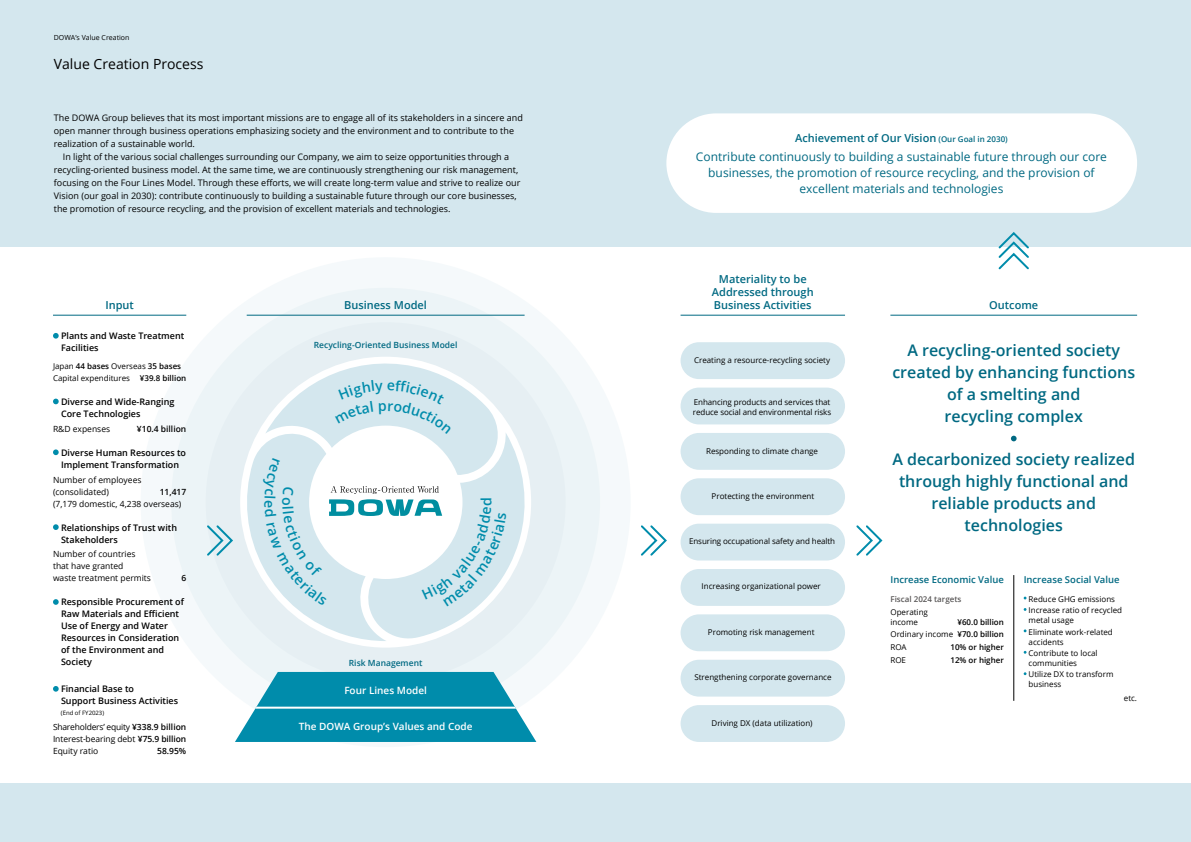
<style>
.page{position:relative;width:1191px;height:842px;background:#d4e7ee}
.page>*{position:absolute;margin:0;border:0;box-sizing:border-box;transform-origin:0 0}
.t1{font:600 16px/22px "Open Sans";color:#006982;text-align:center}
.t2{font:600 14.1px "Open Sans";color:#008cab}
.t3{font:14px "Open Sans";color:#000}
.t4{font:12px/16px "Open Sans";color:#006982;text-align:center}
.t5{font:600 11px/13px "Open Sans";color:#006982;text-align:center}
.t6{font:600 10px "Open Sans";color:#fff}
.t7{font:600 9.5px "Open Sans";color:#006982}
.t8{font:9px "Open Sans";color:#000}
.t9{font:600 9px/12px "Open Sans";color:#000}
.t10{font:8.5px/12px "Open Sans";color:#000}
.t11{font:600 8.5px "Open Sans";color:#006982}
.t12{font:600 8.5px "Open Sans";color:#000}
.t13{font:8px/11.4px "Open Sans";color:#000}
.t14{font:600 8px/12.8px "Open Sans";color:#000;text-align:justify}
.t15{font:600 8px "Open Sans";color:#595757}
.t16{font:7px "Open Sans";color:#000}
.t17{font:6px "Open Sans";color:#000}
.s1{font-weight:600}
.s2{font-size:8px}
.s3{font-weight:400}
</style>
<div class="page">
<div style="left:0;top:247px;width:1191px;height:535px;background:#fff"></div>
<div style="left:141px;top:257px;width:489px;height:490px;background:#ecf4f7;border-radius:50%"></div>
<hr style="left:53px;top:315px;width:133px;height:1px;background:#006982">
<hr style="left:247px;top:315px;width:277px;height:1px;background:#006982">
<hr style="left:680px;top:315px;width:165px;height:1px;background:#006982">
<hr style="left:890px;top:315px;width:247px;height:1px;background:#006982">
<svg style="left:53px;top:333px;width:6px;height:6px"></svg>
<svg style="left:53px;top:399px;width:6px;height:5px"></svg>
<svg style="left:53px;top:449px;width:6px;height:6px"></svg>
<svg style="left:53px;top:524px;width:6px;height:6px"></svg>
<svg style="left:53px;top:599px;width:6px;height:6px"></svg>
<svg style="left:53px;top:686px;width:6px;height:6px"></svg>
<svg style="left:207px;top:525px;width:26px;height:31px"></svg>
<svg style="left:856px;top:525px;width:27px;height:31px"></svg>
<svg style="left:998px;top:232px;width:31px;height:38px"></svg>
<svg style="left:641px;top:525px;width:26px;height:31px"></svg>
<svg style="left:235px;top:672px;width:301px;height:70px;background:#249cb6"></svg>
<hr style="left:252px;top:707px;width:270px;height:2px;background:#fff">
<div style="left:680px;top:342px;width:165px;height:37px;background:#d4e7ee;border-radius:18px"></div>
<div style="left:680px;top:433px;width:165px;height:37px;background:#d4e7ee;border-radius:18px"></div>
<div style="left:680px;top:524px;width:165px;height:36px;background:#d4e7ee;border-radius:18px"></div>
<div style="left:680px;top:614px;width:165px;height:37px;background:#d4e7ee;border-radius:18px"></div>
<div style="left:680px;top:388px;width:165px;height:36px;background:#d4e7ee;border-radius:18px"></div>
<div style="left:680px;top:478px;width:165px;height:37px;background:#d4e7ee;border-radius:18px"></div>
<div style="left:680px;top:569px;width:165px;height:37px;background:#d4e7ee;border-radius:18px"></div>
<div style="left:680px;top:660px;width:165px;height:37px;background:#d4e7ee;border-radius:18px"></div>
<div style="left:680px;top:705px;width:165px;height:37px;background:#d4e7ee;border-radius:18px"></div>
<svg style="left:1011px;top:436px;width:5px;height:5px"></svg>
<div style="left:666px;top:113px;width:471px;height:100px;background:#fff;border-radius:50px"></div>
<hr style="left:1013px;top:575px;width:1px;height:126px;background:#000">
<svg style="left:242px;top:357px;width:288px;height:284px"></svg>
<p class="t16" style="left:54px;top:33px;width:77px">DOWA’s Value Creation</p>
<h3 class="t3" style="left:54px;top:54px;width:151px">Value Creation Process</h3>
<p class="t8" style="left:54px;top:112px;width:470px">The DOWA Group believes that its most important missions are to engage all of its stakeholders in a sincere and</p>
<p class="t8" style="left:54px;top:125px;width:462px">open manner through business operations emphasizing society and the environment and to contribute to the</p>
<p class="t8" style="left:54px;top:138px;width:143px">realization of a sustainable world.</p>
<p class="t8" style="left:63px;top:151px;width:448px">In light of the various social challenges surrounding our Company, we aim to seize opportunities through a</p>
<p class="t8" style="left:54px;top:164px;width:466px">recycling-oriented business model. At the same time, we are continuously strengthening our risk management,</p>
<p class="t8" style="left:54px;top:177px;width:468px">focusing on the Four Lines Model. Through these efforts, we will create long-term value and strive to realize our</p>
<p class="t8" style="left:54px;top:190px;width:464px">Vision (our goal in 2030): contribute continuously to building a sustainable future through our core businesses,</p>
<p class="t8" style="left:54px;top:203px;width:398px">the promotion of resource recycling, and the provision of excellent materials and technologies.</p>
<p class="t5" style="left:105px;top:298px;width:30px">Input</p>
<p class="t5" style="left:344px;top:298px;width:84px">Business Model</p>
<p class="t11" style="left:314px;top:339px;width:145px">Recycling-Oriented Business Model</p>
<p class="t9" style="left:61px;top:330px;width:125px">Plants and Waste Treatment<br>Facilities</p>
<p class="t13" style="left:53px;top:360px;width:135px;line-height:12px">Japan <span class="s1">44 bases</span> Overseas <span class="s1">35 bases<br></span>Capital expenditures <span class="s1">¥39.8 billion</span></p>
<p class="t9" style="left:61px;top:395px;width:115px">Diverse and Wide-Ranging<br>Core Technologies</p>
<p class="t10" style="left:53px;top:422px;width:59px">R&amp;D expenses</p>
<p class="t12" style="left:137px;top:423px;width:51px">¥10.4 billion</p>
<p class="t9" style="left:61px;top:446px;width:127px">Diverse Human Resources to<br>Implement Transformation</p>
<p class="t10" style="left:53px;top:473px;width:90px">Number of employees (consolidated)</p>
<p class="t12" style="left:160px;top:486px;width:28px">11,417</p>
<p class="t10" style="left:53px;top:497px;width:130px">(7,179 domestic, 4,238 overseas)</p>
<p class="t9" style="left:61px;top:521px;width:118px">Relationships of Trust with<br>Stakeholders</p>
<p class="t10" style="left:53px;top:548px;width:99px">Number of countries that have granted<br>waste treatment permits</p>
<h2 class="t2" style="left:279px;top:500px;width:10px;rotate:90deg">e</h2>
<h2 class="t2" style="left:476px;top:506px;width:10px;rotate:-90deg">d</h2>
<p class="t12" style="left:181px;top:572px;width:6px">6</p>
<p class="t9" style="left:61px;top:596px;width:124px">Responsible Procurement of<br>Raw Materials and Efficient<br>Use of Energy and Water<br>Resources in Consideration of the Environment and<br>Society</p>
<p class="t9" style="left:61px;top:683px;width:119px">Financial Base to<br>Support Business Activities</p>
<p class="t17" style="left:61px;top:709px;width:45px">(End of FY2023)</p>
<p class="t10" style="left:53px;top:721px;width:135px;text-align:justify">Shareholders’ equity <span class="s1">¥338.9 billion </span>Interest-bearing debt <span class="s1">¥75.9 billion </span>Equity ratio</p>
<p class="t11" style="left:349px;top:657px;width:75px">Risk Management</p>
<p class="t6" style="left:344px;top:683px;width:84px">Four Lines Model</p>
<p class="t6" style="left:299px;top:719px;width:175px">The DOWA Group’s Values and Code</p>
<p class="t12" style="left:157px;top:745px;width:31px">58.95%</p>
<p class="t5" style="left:795px;top:132px;width:214px">Achievement of Our Vision <span class="s2">(Our Goal in 2030)</span></p>
<h3 class="t4" style="left:696px;top:149px;width:412px">Contribute continuously to building a sustainable future through our core businesses, the promotion of resource recycling, and the provision of excellent materials and technologies</h3>
<p class="t5" style="left:712px;top:272px;width:103px">Materiality to be<br>Addressed through<br>Business Activities</p>
<p class="t13" style="left:694px;top:354px;width:138px">Creating a resource-recycling society</p>
<p class="t13" style="left:693px;top:396px;width:140px;line-height:10px">Enhancing products and services that reduce social and environmental risks</p>
<p class="t13" style="left:706px;top:445px;width:114px">Responding to climate change</p>
<p class="t13" style="left:711px;top:491px;width:104px">Protecting the environment</p>
<p class="t13" style="left:689px;top:535px;width:147px">Ensuring occupational safety and health</p>
<p class="t13" style="left:701px;top:580px;width:121px">Increasing organizational power</p>
<p class="t13" style="left:708px;top:627px;width:108px">Promoting risk management</p>
<p class="t13" style="left:694px;top:671px;width:139px">Strengthening corporate governance</p>
<p class="t13" style="left:711px;top:717px;width:103px">Driving DX (data utilization)</p>
<p class="t5" style="left:989px;top:298px;width:50px">Outcome</p>
<h1 class="t1" style="left:892px;top:339px;width:244px">A recycling-oriented society created by enhancing functions of a smelting and<br>recycling complex</h1>
<h1 class="t1" style="left:892px;top:448px;width:244px">A decarbonized society realized through highly functional and reliable products and technologies</h1>
<p class="t7" style="left:890px;top:573px;width:115px">Increase Economic Value</p>
<p class="t15" style="left:890px;top:593px;width:72px">Fiscal 2024 targets</p>
<p class="t13" style="left:890px;top:606px;width:39px;line-height:10px">Operating income</p>
<p class="t14" style="left:890px;top:615px;width:115px;text-indent:67px">¥60.0 billion <span class="s3">Ordinary income</span> ¥70.0 billion <span class="s3">ROA</span></p>
<p class="t14" style="left:950px;top:641px;width:55px">10% or higher</p>
<p class="t13" style="left:890px;top:654px;width:17px">ROE</p>
<p class="t14" style="left:950px;top:654px;width:55px">12% or higher</p>
<p class="t7" style="left:1023px;top:573px;width:97px">Increase Social Value</p>
<p class="t13" style="left:1028px;top:593px;width:95px">Reduce GHG emissions<br>Increase ratio of recycled</p>
<p class="t13" style="left:1028px;top:614px;width:86px">metal usage<br>Eliminate work-related</p>
<p class="t13" style="left:1028px;top:636px;width:70px">accidents<br>Contribute to local</p>
<p class="t13" style="left:1028px;top:657px;width:86px">communities<br>Utilize DX to transform</p>
<p class="t13" style="left:1028px;top:679px;width:34px">business</p>
<p class="t13" style="left:1123px;top:692px;width:15px">etc.</p>
</div>
